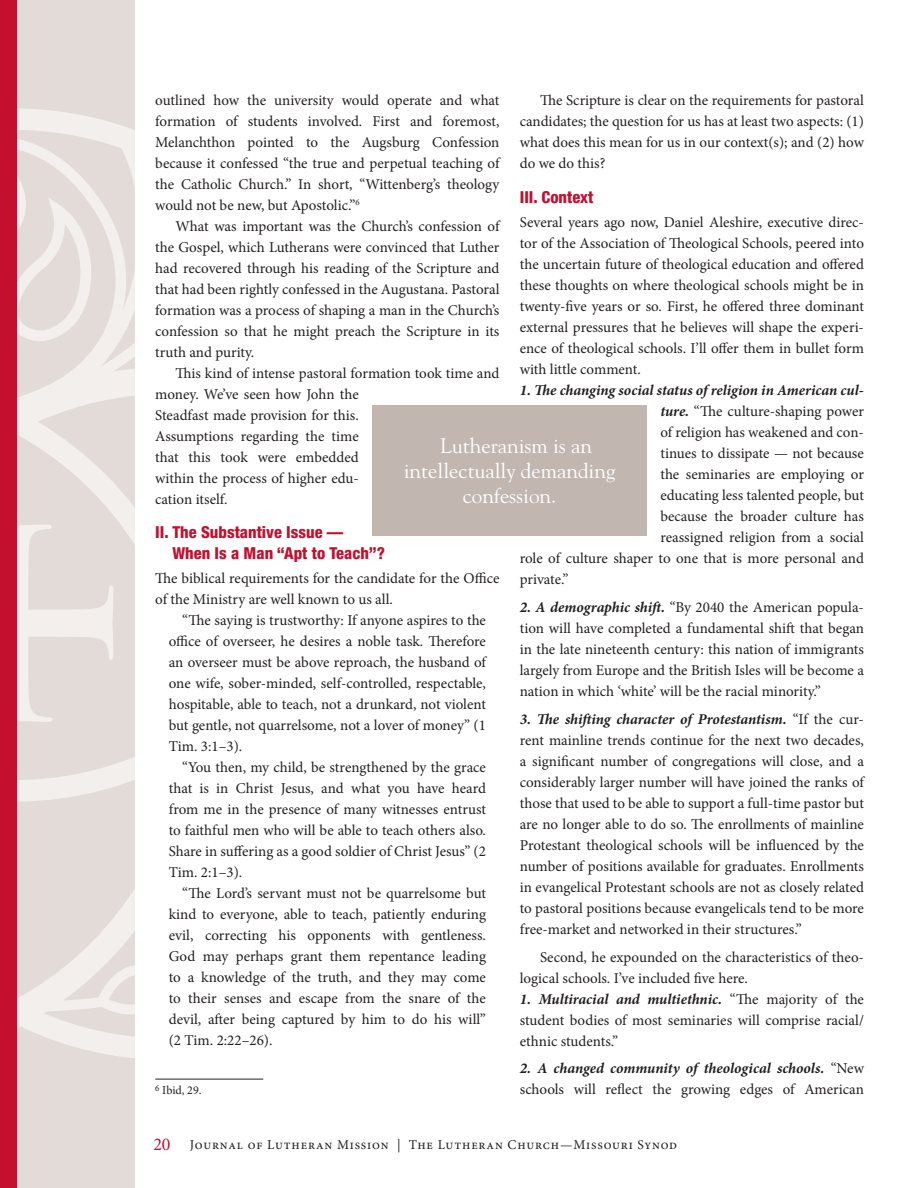
<style>
.page{position:relative;width:918px;height:1188px;background:#fff}
.page>*{position:absolute;margin:0;border:0;box-sizing:border-box;transform-origin:0 0}
.Pull-quote{font:21px "Goudy Std";color:#fff}
.subhead{font:800 condensed 16.5px/21px "Helvetica Neue LT Std";color:#c3102f}
.text{font:15px/21px "Minion Pro";color:#231f20;text-align:justify}
.inset_para_black{font:15px/21px "Minion Pro";letter-spacing:-.005em;color:#231f20;text-align:justify}
.text-2{font:italic 700 15px "Minion Pro";letter-spacing:-.005em;color:#231f20}
.t1{font:13.5px "Minion Pro";letter-spacing:.06em;color:#231f20}
.footnote{font:12px "Minion Pro";color:#231f20}
.s1{font-weight:700;font-style:italic}
.s2{font-size:18px;color:#c3102f}
</style>
<div class="page">
<div style="left:16px;top:0;width:119px;height:1188px;background:#e2dbd7"></div>
<svg style="left:16px;top:107px;width:119px;height:959px"></svg>
<div style="left:0;top:0;width:16px;height:1188px;background:#c3102f"></div>
<hr style="left:155px;top:1079px;width:108px;height:1px;background:#231f20">
<div style="left:372px;top:405px;width:275px;height:131px;background:#c2b6b1"></div>
<p class="text" style="left:520px;top:90px;width:346px;text-indent:20px">The Scripture is clear on the requirements for pastoral candidates; the question for us has at least two aspects: (1) what does this mean for us in our context(s); and (2) how do we do this?</p>
<p class="subhead" style="left:520px;top:186px;width:75px">III. Context</p>
<p class="text" style="left:520px;top:212px;width:346px">Several years ago now, Daniel Aleshire, executive direc&shy;tor of the Association of Theological Schools, peered into the uncertain future of theological education and offered these thoughts on where theological schools might be in twenty-five years or so. First, he offered three dominant external pressures that he believes will shape the experi&shy;ence of theological schools. I’ll offer them in bullet form with little comment.</p>
<p class="text-2" style="left:520px;top:380px;width:346px">1. The changing social status of religion in American cul-</p>
<p class="text" style="left:660px;top:401px;width:205px"><span class="s1">ture.</span> “The culture-shaping power</p>
<p class="text" style="left:660px;top:422px;width:205px">of religion has weakened and con-</p>
<p class="text" style="left:660px;top:443px;width:205px">tinues to dissipate — not because</p>
<p class="text" style="left:660px;top:464px;width:205px">the seminaries are employing or</p>
<p class="text" style="left:660px;top:485px;width:205px">educating less talented people, but</p>
<p class="text" style="left:660px;top:506px;width:205px">because the broader culture has</p>
<p class="text" style="left:660px;top:527px;width:205px">reassigned religion from a social</p>
<p class="text" style="left:520px;top:548px;width:346px">role of culture shaper to one that is more personal and</p>
<p class="text" style="left:520px;top:569px;width:50px">private.”</p>
<p class="text" style="left:520px;top:597px;width:346px"><span class="s1">2. A demographic shift.</span> “By 2040 the American popula&shy;tion will have completed a fundamental shift that began in the late nineteenth century: this nation of immigrants largely from Europe and the British Isles will be become a nation in which ‘white’ will be the racial minority.”</p>
<p class="text" style="left:520px;top:709px;width:347px"><span class="s1">3. The shifting character of Protestantism.</span> “If the cur&shy;rent mainline trends continue for the next two decades, a significant number of congregations will close, and a considerably larger number will have joined the ranks of those that used to be able to support a full-time pastor but are no longer able to do so. The enrollments of mainline Protestant theological schools will be influenced by the number of positions available for graduates. Enrollments in evangelical Protestant schools are not as closely related to pastoral positions because evangelicals tend to be more free-market and networked in their structures.”</p>
<p class="text" style="left:520px;top:946px;width:346px;text-indent:20px">Second, he expounded on the characteristics of theo&shy;logical schools. I’ve included five here.</p>
<p class="text" style="left:520px;top:988px;width:346px"><span class="s1">1. Multiracial and multiethnic.</span> “The majority of the student bodies of most seminaries will comprise racial/ ethnic students.”</p>
<p class="text" style="left:520px;top:1058px;width:346px"><span class="s1">2. A changed community of theological schools.</span> “New schools will reflect the growing edges of American</p>
<p class="text" style="left:155px;top:90px;width:347px">outlined how the university would operate and what formation of students involved. First and foremost, Melanchthon pointed to the Augsburg Confession because it confessed “the true and perpetual teaching of the Catholic Church.” In short, “Wittenberg’s theology would not be new, but Apostolic.”<sup>6</sup></p>
<p class="text" style="left:155px;top:216px;width:347px;text-indent:20px">What was important was the Church’s confession of the Gospel, which Lutherans were convinced that Luther had recovered through his reading of the Scripture and that had been rightly confessed in the Augustana. Pastoral formation was a process of shaping a man in the Church’s confession so that he might preach the Scripture in its truth and purity.</p>
<p class="text" style="left:155px;top:363px;width:346px;text-align:left;text-indent:20px">This kind of intense pastoral formation took time and money. We’ve seen how John the<br>Steadfast made provision for this.<br>Assumptions regarding the time<br>that this took were embedded<br>within the process of higher edu-<br>cation itself.</p>
<p class="subhead" style="left:172px;top:521px;width:214px;text-indent:-17px">II. The Substantive Issue —<br>When Is a Man “Apt to Teach”?</p>
<p class="text" style="left:155px;top:568px;width:346px">The biblical requirements for the candidate for the Office of the Ministry are well known to us all.</p>
<p class="inset_para_black" style="left:169px;top:610px;width:320px;text-indent:14px">“The saying is trustworthy: If anyone aspires to the office of overseer, he desires a noble task. Therefore an overseer must be above reproach, the husband of one wife, sober-minded, self-controlled, respectable, hospitable, able to teach, not a drunkard, not violent but gentle, not quarrelsome, not a lover of money” (1<br>Tim. 3:1–3).</p>
<p class="inset_para_black" style="left:169px;top:757px;width:319px;text-indent:14px">“You then, my child, be strengthened by the grace that is in Christ Jesus, and what you have heard from me in the presence of many witnesses entrust to faithful men who will be able to teach others also.<br>Share in suffering as a good soldier of Christ Jesus” (2<br>Tim. 2:1–3).</p>
<p class="inset_para_black" style="left:169px;top:883px;width:319px;text-indent:14px">“The Lord’s servant must not be quarrelsome but kind to everyone, able to teach, patiently enduring evil, correcting his opponents with gentleness.<br>God may perhaps grant them repentance leading to a knowledge of the truth, and they may come to their senses and escape from the snare of the devil, after being captured by him to do his will” (2 Tim. 2:22–26).</p>
<p class="footnote" style="left:155px;top:1082px;width:48px"><sup>6</sup> Ibid, 29.</p>
<p class="Pull-quote" style="left:441px;top:433px;width:153px">Lutheranism is an</p>
<p class="Pull-quote" style="left:404px;top:458px;width:213px">intellectually demanding</p>
<p class="Pull-quote" style="left:463px;top:483px;width:95px">confession.</p>
<p class="t1" style="left:153px;top:1136px;width:525px"><span class="s2">20</span> Journal of Lutheran Mission | The Lutheran Church—Missouri Synod</p>
</div>
